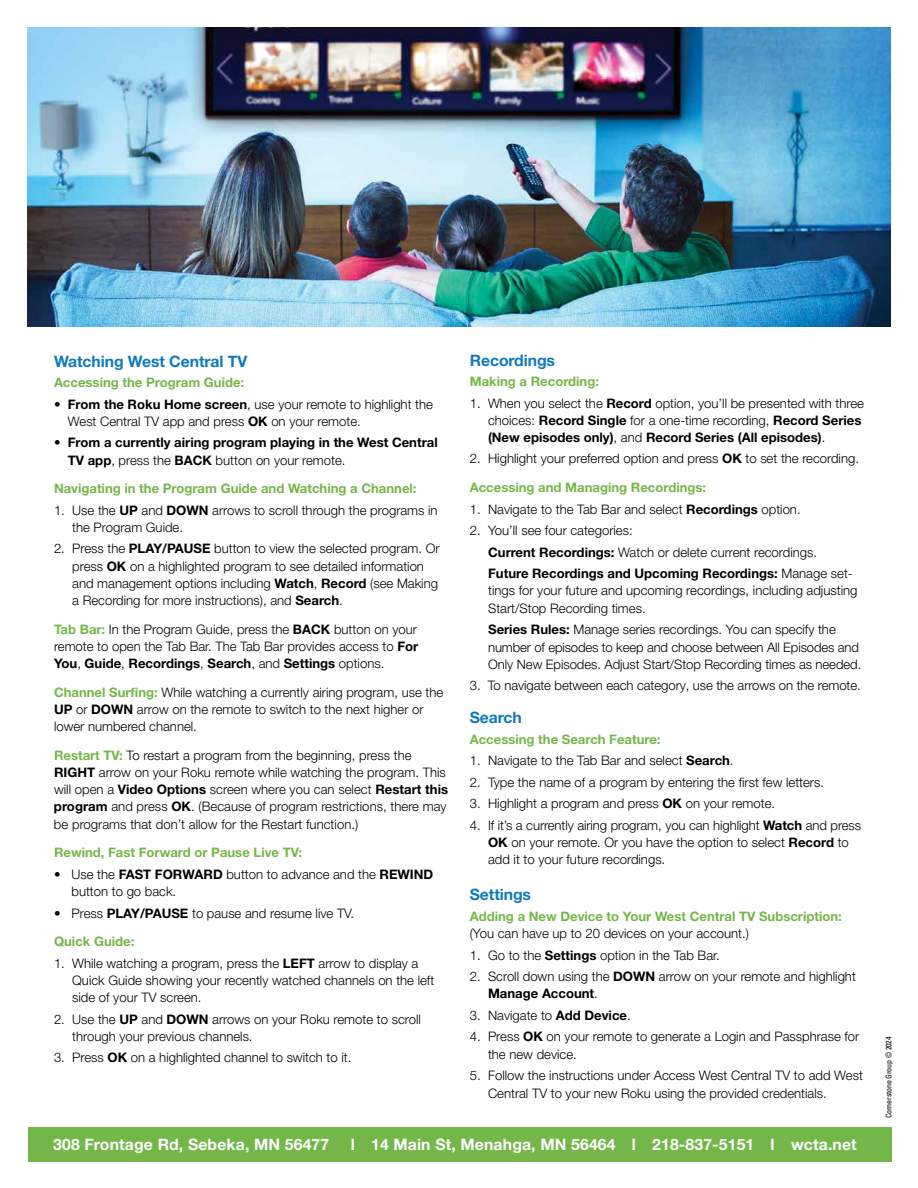
<style>
.page{position:relative;width:918px;height:1188px;background:#fff}
.page>*{position:absolute;margin:0;border:0;box-sizing:border-box;transform-origin:0 0}
.t1{font:700 15.75px "Helvetica Neue LT Pro";letter-spacing:.01em;color:#fff}
.t2{font:700 15.75px "Helvetica Neue LT Pro";letter-spacing:-.005em;color:#1079bf}
.t3{font:300 13.2px/17.2px "Helvetica Neue LT Pro";color:#000}
.t4{font:700 13.2px "Helvetica Neue LT Pro";color:#74b749}
.t5{font:700 13.2px/17.2px "Helvetica Neue LT Pro";color:#000}
.t6{font:condensed 7.8px "Univers LT Pro";letter-spacing:-.015em;color:#000}
.s1{font-weight:700}
.s2{font-weight:300}
.s3{font-weight:700;color:#74b749}
</style>
<div class="page">
<div style="left:28px;top:1127px;width:864px;height:35px;background:#74b749"></div>
<img style="left:27px;top:27px;width:864px;height:300px">
<p class="t2" style="left:54px;top:355px;width:195px">Watching West Central TV</p>
<p class="t4" style="left:54px;top:377px;width:192px">Accessing the Program Guide:</p>
<p class="t3" style="left:68px;top:396px;width:367px;text-indent:-14px">• <span class="s1">From the Roku Home screen</span>, use your remote to highlight the<br>West Central TV app and press <span class="s1">OK</span> on your remote.</p>
<p class="t5" style="left:68px;top:435px;width:371px;text-indent:-14px"><span class="s2">•</span> From a currently airing program playing in the West Central<br>TV app<span class="s2">, press the</span> BACK <span class="s2">button on your remote.</span></p>
<p class="t4" style="left:54px;top:483px;width:364px">Navigating in the Program Guide and Watching a Channel:</p>
<p class="t3" style="left:72px;top:503px;width:367px;text-indent:-18px">1. Use the <span class="s1">UP</span> and <span class="s1">DOWN</span> arrows to scroll through the programs in the Program Guide.</p>
<p class="t3" style="left:72px;top:541px;width:369px;text-indent:-18px">2. Press the <span class="s1">PLAY/PAUSE</span> button to view the selected program. Or press <span class="s1">OK</span> on a highlighted program to see detailed information and management options including <span class="s1">Watch</span>, <span class="s1">Record</span> (see Making a Recording for more instructions), and <span class="s1">Search</span>.</p>
<p class="t3" style="left:54px;top:622px;width:366px;text-align:justify"><span class="s3">Tab Bar:</span> In the Program Guide, press the <span class="s1">BACK</span> button on your remote to open the Tab Bar. The Tab Bar provides access to <span class="s1">For You</span>, <span class="s1">Guide</span>, <span class="s1">Recordings</span>, <span class="s1">Search</span>, and <span class="s1">Settings</span> options.</p>
<p class="t3" style="left:54px;top:685px;width:391px"><span class="s3">Channel Surfing:</span> While watching a currently airing program, use the<br><span class="s1">UP</span> or <span class="s1">DOWN</span> arrow on the remote to switch to the next higher or lower numbered channel.</p>
<p class="t3" style="left:54px;top:748px;width:396px"><span class="s3">Restart TV:</span> To restart a program from the beginning, press the <span class="s1">RIGHT</span> arrow on your Roku remote while watching the program. This will open a <span class="s1">Video Options</span> screen where you can select <span class="s1">Restart this program</span> and press <span class="s1">OK</span>. (Because of program restrictions, there may be programs that don’t allow for the Restart function.)</p>
<p class="t4" style="left:54px;top:848px;width:250px">Rewind, Fast Forward or Pause Live TV:</p>
<p class="t3" style="left:72px;top:867px;width:363px;text-indent:-18px">• Use the <span class="s1">FAST FORWARD</span> button to advance and the <span class="s1">REWIND </span>button to go back.</p>
<p class="t3" style="left:54px;top:900px;width:302px;line-height:28.5px">• Press <span class="s1">PLAY/PAUSE</span> to pause and resume live TV.<br><span class="s3">Quick Guide:</span></p>
<p class="t3" style="left:72px;top:956px;width:364px;text-indent:-18px">1. While watching a program, press the <span class="s1">LEFT</span> arrow to display a<br>Quick Guide showing your recently watched channels on the left side of your TV screen.</p>
<p class="t3" style="left:72px;top:1012px;width:350px;text-indent:-18px">2. Use the <span class="s1">UP</span> and <span class="s1">DOWN</span> arrows on your Roku remote to scroll through your previous channels.</p>
<p class="t3" style="left:54px;top:1050px;width:299px">3. Press <span class="s1">OK</span> on a highlighted channel to switch to it.</p>
<p class="t2" style="left:470px;top:354px;width:87px">Recordings</p>
<p class="t4" style="left:470px;top:377px;width:131px">Making a Recording:</p>
<p class="t3" style="left:488px;top:396px;width:377px;text-indent:-18px">1. When you select the <span class="s1">Record</span> option, you’ll be presented with three choices: <span class="s1">Record Single</span> for a one-time recording, <span class="s1">Record Series (New episodes only)</span>, and <span class="s1">Record Series (All episodes)</span>.</p>
<p class="t3" style="left:470px;top:446px;width:391px;line-height:28.5px">2. Highlight your preferred option and press <span class="s1">OK</span> to set the recording.<br><span class="s3">Accessing and Managing Recordings:</span></p>
<p class="t3" style="left:470px;top:501px;width:332px">1. Navigate to the Tab Bar and select <span class="s1">Recordings</span> option.</p>
<p class="t3" style="left:488px;top:521px;width:366px;line-height:21.6px;text-indent:-18px">2. You’ll see four categories:<br><span class="s1">Current Recordings:</span> Watch or delete current recordings.<br><span class="s1">Future Recordings and Upcoming Recordings:</span> Manage set-</p>
<p class="t3" style="left:488px;top:583px;width:371px">tings for your future and upcoming recordings, including adjusting<br>Start/Stop Recording times.</p>
<p class="t3" style="left:488px;top:622px;width:375px"><span class="s1">Series Rules:</span> Manage series recordings. You can specify the number of episodes to keep and choose between All Episodes and<br>Only New Episodes. Adjust Start/Stop Recording times as needed.</p>
<p class="t3" style="left:470px;top:678px;width:393px">3. To navigate between each category, use the arrows on the remote.</p>
<p class="t2" style="left:470px;top:712px;width:54px">Search</p>
<p class="t4" style="left:470px;top:734px;width:192px">Accessing the Search Feature:</p>
<p class="t3" style="left:470px;top:753px;width:265px">1. Navigate to the Tab Bar and select <span class="s1">Search</span>.</p>
<p class="t3" style="left:470px;top:775px;width:356px">2. Type the name of a program by entering the first few letters.</p>
<p class="t3" style="left:470px;top:796px;width:307px">3. Highlight a program and press <span class="s1">OK</span> on your remote.</p>
<p class="t3" style="left:488px;top:818px;width:375px;text-indent:-18px">4. If it’s a currently airing program, you can highlight <span class="s1">Watch</span> and press<br><span class="s1">OK</span> on your remote. Or you have the option to select <span class="s1">Record</span> to add it to your future recordings.</p>
<p class="t2" style="left:470px;top:889px;width:63px">Settings</p>
<p class="t4" style="left:470px;top:911px;width:374px">Adding a New Device to Your West Central TV Subscription:</p>
<p class="t3" style="left:470px;top:926px;width:281px">(You can have up to 20 devices on your account.)</p>
<p class="t3" style="left:470px;top:947px;width:251px">1. Go to the <span class="s1">Settings</span> option in the Tab Bar.</p>
<p class="t3" style="left:488px;top:969px;width:369px;text-indent:-18px">2. Scroll down using the <span class="s1">DOWN</span> arrow on your remote and highlight<br><span class="s1">Manage Account</span>.</p>
<p class="t3" style="left:470px;top:1008px;width:162px">3. Navigate to <span class="s1">Add Device</span>.</p>
<p class="t3" style="left:488px;top:1029px;width:373px;text-indent:-18px">4. Press <span class="s1">OK</span> on your remote to generate a Login and Passphrase for the new device.</p>
<p class="t3" style="left:488px;top:1068px;width:376px;text-indent:-18px">5. Follow the instructions under Access West Central TV to add West<br>Central TV to your new Roku using the provided credentials.</p>
<p class="t1" style="left:53px;top:1139px;width:278px">308 Frontage Rd, Sebeka, MN 56477</p>
<p class="t1" style="left:351px;top:1139px;width:508px">l 14 Main St, Menahga, MN 56464 l 218-837-5151 l wcta.net</p>
<p class="t6" style="left:886px;top:1118px;width:83px;rotate:-90deg">Cornerstone Group © 2024</p>
</div>
